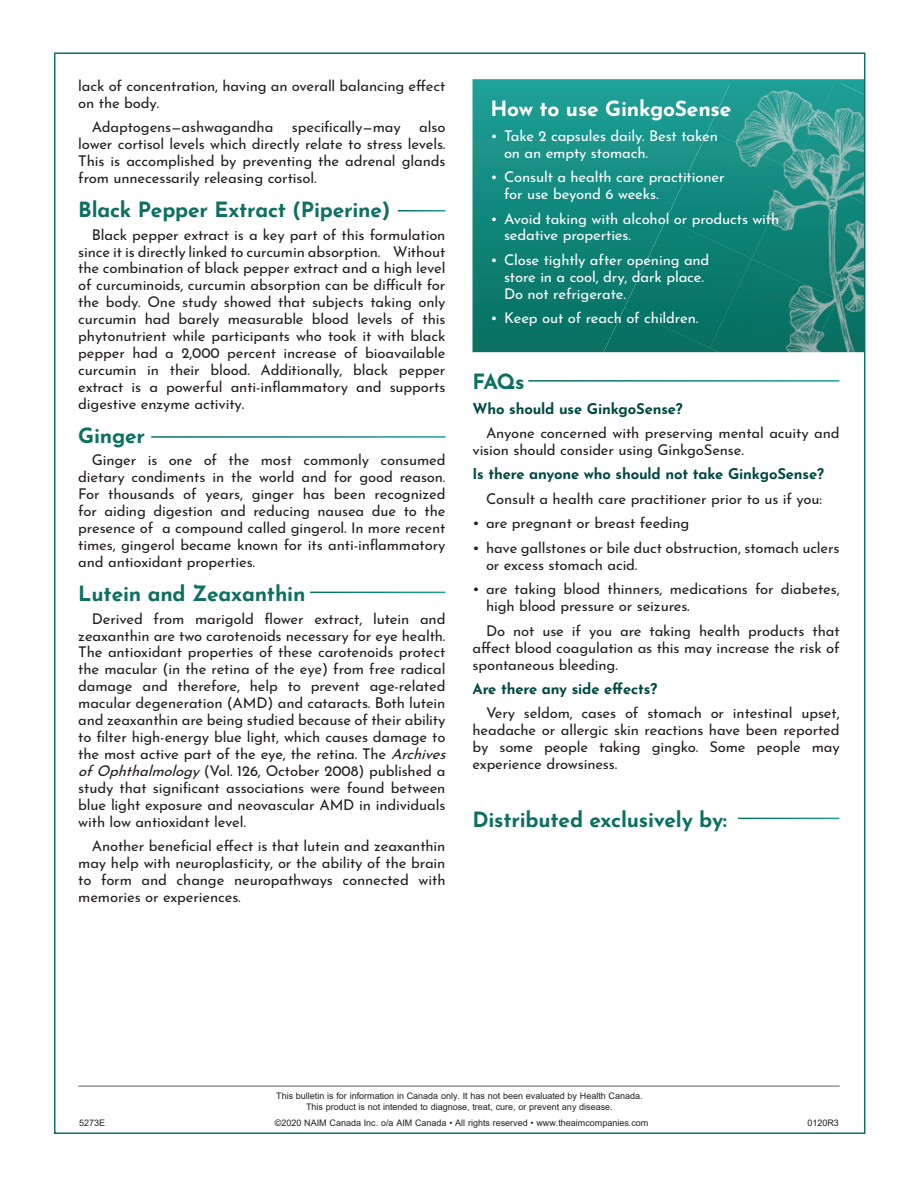
<style>
.page{position:relative;width:918px;height:1188px;background:#fff}
.page>*{position:absolute;margin:0;border:0;box-sizing:border-box;transform-origin:0 0}
.t1{font:700 21px "Josefin Sans";letter-spacing:-.01em;color:#0d7062}
.t2{font:700 21px "Josefin Sans";letter-spacing:-.01em;color:#fff}
.t3{font:14.85px/17px "Josefin Sans";letter-spacing:-.01em;color:#231f20;text-align:justify}
.t4{font:14.85px/17px "Josefin Sans";letter-spacing:-.01em;color:#fff}
.t5{font:700 14.85px "Josefin Sans";letter-spacing:-.01em;color:#004a44}
.t6{font:9px/11.2px "Arial";color:#231f20;text-align:center}
.s1{font-style:italic}
</style>
<div class="page">
<svg style="left:472px;top:79px;width:390px;height:273px;background:#158b80"></svg>
<img style="left:708px;top:84px;width:85px;height:46px">
<img style="left:793px;top:84px;width:69px;height:86px">
<img style="left:666px;top:130px;width:128px;height:89px">
<img style="left:752px;top:170px;width:110px;height:89px">
<img style="left:812px;top:241px;width:50px;height:111px">
<img style="left:624px;top:219px;width:128px;height:89px">
<img style="left:710px;top:259px;width:127px;height:93px">
<div style="left:604px;top:308px;width:115px;height:44px;background:#077164"></div>
<hr style="left:78px;top:1085px;width:762px;height:2px;background:#939598">
<p class="t3" style="left:78px;top:79px;width:369px">lack of concentration, having an overall balancing effect on the body.</p>
<p class="t3" style="left:78px;top:120px;width:369px;text-indent:14px">Adaptogens—ashwagandha specifically—may also lower cortisol levels which directly relate to stress levels.<br>This is accomplished by preventing the adrenal glands from unnecessarily releasing cortisol.</p>
<h1 class="t1" style="left:78px;top:201px;width:314px">Black Pepper Extract (Piperine)</h1>
<p class="t3" style="left:78px;top:227px;width:369px;text-indent:14px">Black pepper extract is a key part of this formulation since it is directly linked to curcumin absorption. Without the combination of black pepper extract and a high level of curcuminoids, curcumin absorption can be difficult for the body. One study showed that subjects taking only curcumin had barely measurable blood levels of this phytonutrient while participants who took it with black pepper had a 2,000 percent increase of bioavailable curcumin in their blood. Additionally, black pepper extract is a powerful anti-inflamma tory and supports digestive enzyme activity.</p>
<h1 class="t1" style="left:78px;top:427px;width:68px">Ginger</h1>
<p class="t3" style="left:78px;top:453px;width:369px;text-indent:14px">Ginger is one of the most commonly consumed dietary condiments in the world and for good reason.<br>For thousands of years, ginger has been recognized for aiding digestion and reducing nausea due to the presence of a compound called gingerol. In more recent times, gingerol became known for its anti-inflammatory and antioxidant properties.</p>
<h1 class="t1" style="left:78px;top:585px;width:229px">Lutein and Zeaxanthin</h1>
<p class="t3" style="left:78px;top:611px;width:373px;text-align:left;text-indent:14px">Derived from marigold flower extract, lutein and zeaxanthin are two carotenoids necessary for eye health.<br>The antioxidant properties of these carotenoids protect the macular (in the retina of the eye) from free radical damage and therefore, help to prevent age-related macular degeneration (AMD) and cataracts. Both lutein and zeaxanthin are being studied because of their ability to filter high-energy blue light, which causes damage to the most active part of the eye, the retina. The <span class="s1">Archives of Ophthalmology</span>(Vol. 126, October 2008) published a study that significant associations were found between blue light exposure and neovascular AMD in individuals with low antioxidant level.</p>
<p class="t3" style="left:78px;top:839px;width:369px;text-indent:14px">Another beneficial effect is that lutein and zeaxanthin may help with neuroplasticity, or the ability of the brain to form and change neuropathways connected with memories or experiences.</p>
<h1 class="t2" style="left:490px;top:101px;width:242px">How to use GinkgoSense</h1>
<p class="t4" style="left:504px;top:129px;width:215px;text-indent:-14px">• Take 2 capsules daily. Best taken on an empty stomach.</p>
<p class="t4" style="left:504px;top:170px;width:222px;text-indent:-14px">• Consult a health care practitioner for use beyond 6 weeks.</p>
<p class="t4" style="left:504px;top:211px;width:277px;text-indent:-14px">• Avoid taking with alcohol or products with sedative properties.</p>
<p class="t4" style="left:504px;top:253px;width:207px;text-indent:-14px">• Close tightly after opening and store in a cool, dry, dark place.<br>Do not refrigerate.</p>
<p class="t4" style="left:490px;top:311px;width:209px">• Keep out of reach of children.</p>
<h1 class="t1" style="left:472px;top:373px;width:54px">FAQs</h1>
<p class="t5" style="left:472px;top:403px;width:212px">Who should use GinkgoSense?</p>
<p class="t3" style="left:472px;top:426px;width:369px;text-indent:14px">Anyone concerned with preserving mental acuity and vision should consider using GinkgoSense.</p>
<p class="t5" style="left:472px;top:468px;width:353px">Is there anyone who should not take GinkgoSense?</p>
<p class="t3" style="left:486px;top:492px;width:338px">Consult a health care practitioner prior to us if you:</p>
<p class="t3" style="left:472px;top:516px;width:219px">• are pregnant or breast feeding</p>
<p class="t3" style="left:486px;top:541px;width:355px;text-indent:-14px">• have gallstones or bile duct obstruction, stomach uclers or excess stomach acid.</p>
<p class="t3" style="left:486px;top:582px;width:355px;text-indent:-14px">• are taking blood thinners, medications for diabetes, high blood pressure or seizures.</p>
<p class="t3" style="left:472px;top:623px;width:369px;text-indent:14px">Do not use if you are taking health products that affect blood coagulation as this may increase the risk of spontaneous bleeding.</p>
<p class="t5" style="left:472px;top:683px;width:186px">Are there any side effects?</p>
<p class="t3" style="left:472px;top:706px;width:369px;text-indent:14px">Very seldom, cases of stomach or intestinal upset, headache or allergic skin reactions have been reported by some people taking gingko. Some people may experience drowsiness.</p>
<h1 class="t1" style="left:472px;top:811px;width:256px">Distributed exclusively by:</h1>
<p class="t6" style="left:276px;top:1090px;width:368px">This bulletin is for information in Canada only. It has not been evaluated by Health Canada.<br>This product is not intended to diagnose, treat, cure, or prevent any disease.</p>
<p class="t6" style="left:79px;top:1117px;width:28px">5273E</p>
<p class="t6" style="left:275px;top:1117px;width:375px">©2020 NAIM Canada Inc. o/a AIM Canada • All rights reserved • www.theaimcompanies.com</p>
<p class="t6" style="left:807px;top:1117px;width:33px">0120R3</p>
</div>
